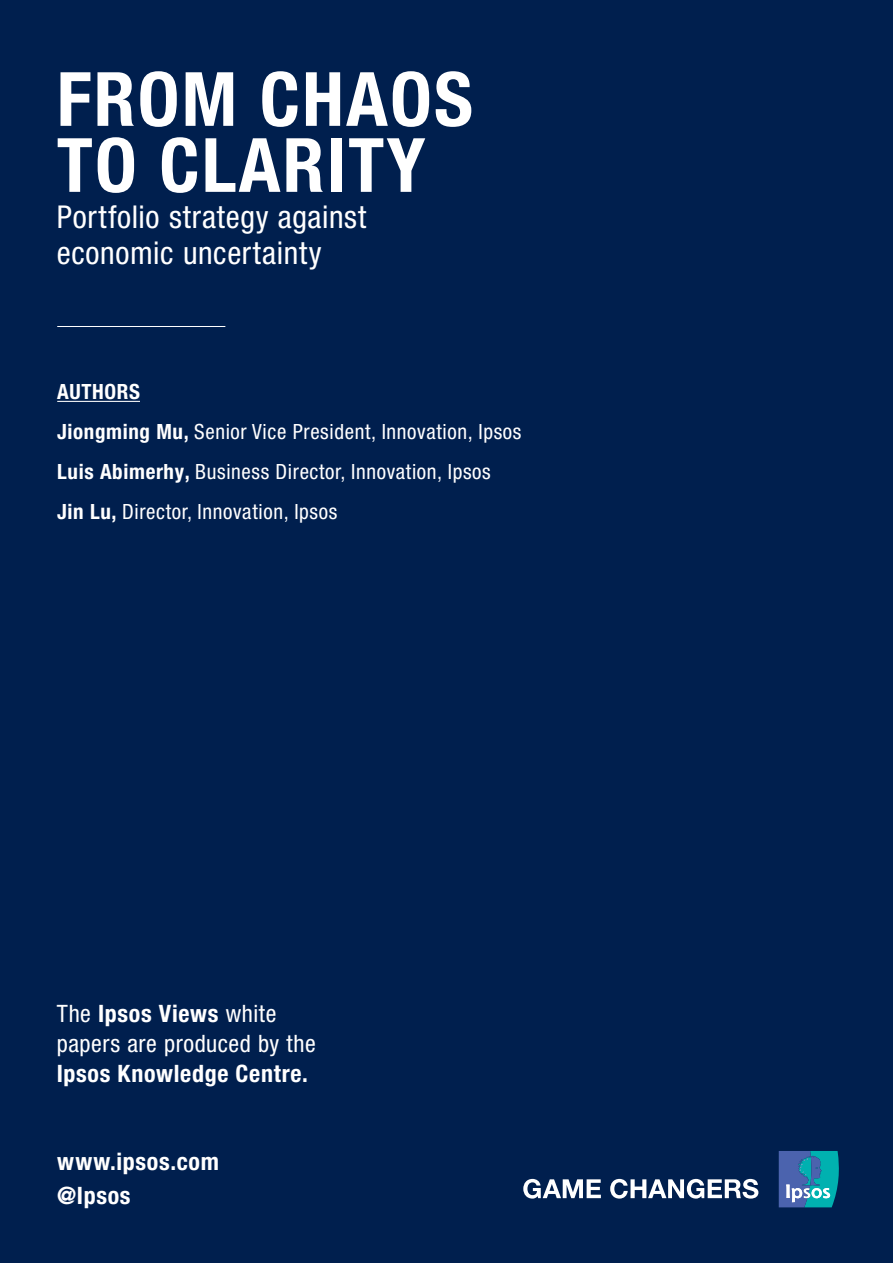
<style>
.page{position:relative;width:893px;height:1263px;background:#001f4e}
.page>*{position:absolute;margin:0;border:0;box-sizing:border-box;transform-origin:0 0}
.t1{font:700 condensed 75px/66px "Helvetica Neue LT Pro";letter-spacing:.03em;color:#fff}
.t2{font:condensed 31.5px/36px "Helvetica Neue LT Pro";letter-spacing:.02em;color:#fff}
.t3{font:condensed 24px/30px "Helvetica Neue LT Pro";letter-spacing:.02em;color:#fff}
.t4{font:700 condensed 24px/34px "Helvetica Neue LT Pro";letter-spacing:.03em;color:#fff}
.t5{font:condensed 21px/40px "Helvetica Neue LT Pro";letter-spacing:.03em;color:#fff}
.s1{font-weight:700}
</style>
<div class="page">
<hr style="left:57px;top:401px;width:83px;height:1px;background:#fff">
<hr style="left:57px;top:326px;width:168px;height:1px;background:#fff">
<svg style="left:779px;top:1151px;width:60px;height:56px;background:#388db1"></svg>
<svg style="left:523px;top:1179px;width:235px;height:19px"></svg>
<h1 class="t1" style="left:57px;top:67px;width:418px">FROM CHAOS<br>TO CLARITY</h1>
<h2 class="t2" style="left:57px;top:198px;width:311px">Portfolio strategy against economic uncertainty</h2>
<p class="t5" style="left:57px;top:372px;width:466px"><span class="s1">AUTHORS<br>Jiongming Mu,</span> Senior Vice President, Innovation, Ipsos <span class="s1">Luis Abimerhy,</span> Business Director, Innovation, Ipsos <span class="s1">Jin Lu,</span> Director, Innovation, Ipsos</p>
<p class="t3" style="left:57px;top:999px;width:260px">The <span class="s1">Ipsos Views</span> white papers are produced by the</p>
<p class="t4" style="left:57px;top:1057px;width:253px">Ipsos Knowledge Centre.</p>
<p class="t4" style="left:57px;top:1144px;width:163px">www.ipsos.com @Ipsos</p>
</div>
